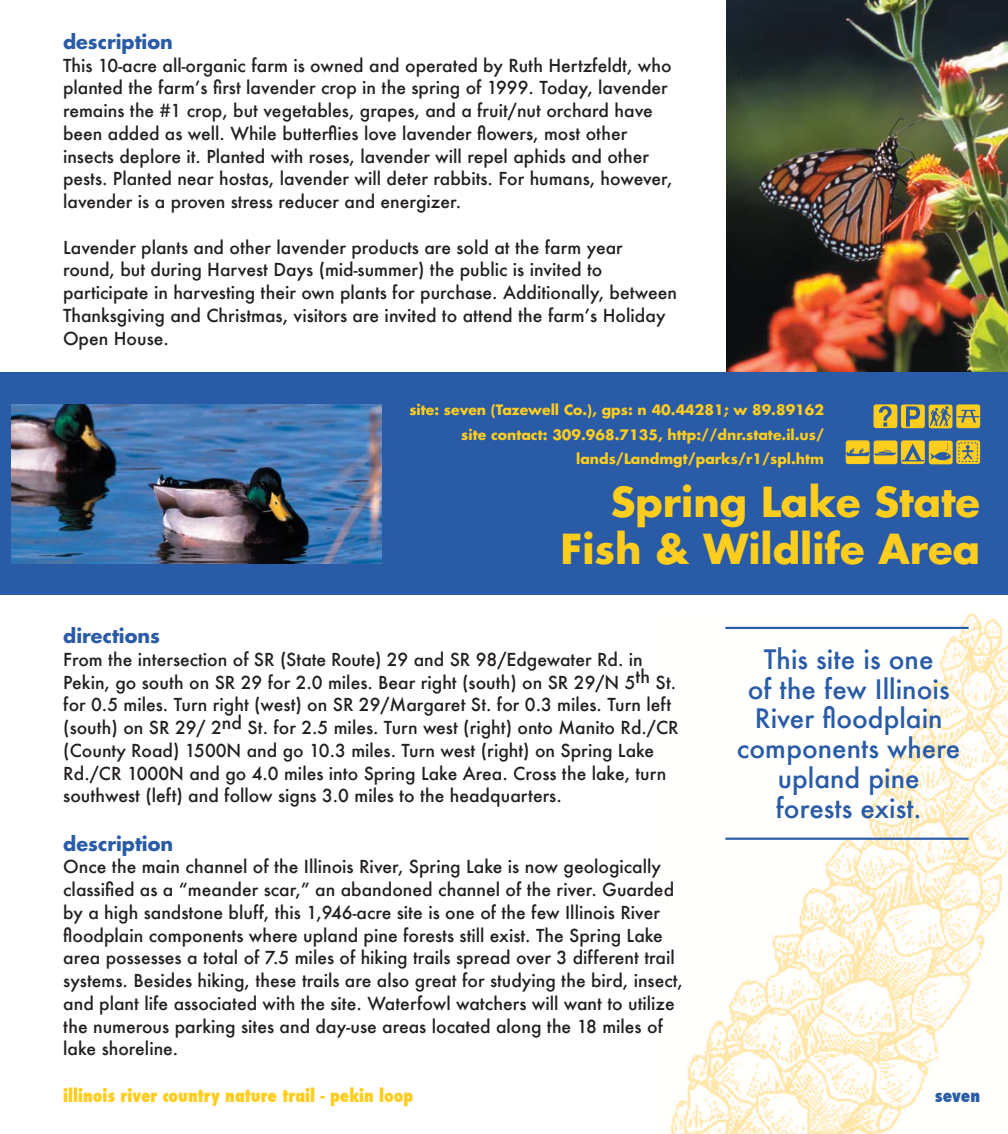
<style>
.page{position:relative;width:1008px;height:1134px;background:#fff}
.page>*{position:absolute;margin:0;border:0;box-sizing:border-box;transform-origin:0 0}
.t1{font:700 40.25px/47.2px "Futura";color:#ffcd1e;text-align:right}
.t2{font:500 26.25px/29.8px "Futura";color:#295ba6;text-align:center}
.t3{font:700 19.25px "Futura";color:#295ba6}
.t4{font:500 17.5px/22.8px "Futura";color:#231f20}
.t5{font:800 condensed 17.5px "Futura";color:#ffcd1e}
.t6{font:800 condensed 17.5px "Futura";letter-spacing:-.005em;color:#295ba6}
.t7{font:700 14px/24.5px "Futura";color:#ffcd1e;text-align:right}
</style>
<div class="page">
<img style="left:670px;top:613px;width:338px;height:521px">
<img style="left:726px;top:0;width:282px;height:373px">
<div style="left:0;top:373px;width:1008px;height:222px;background:#295ba6"></div>
<img style="left:12px;top:404px;width:370px;height:160px">
<div style="left:901px;top:404px;width:24px;height:24px;background:#ffcd1e;border-radius:3px"></div>
<svg style="left:906px;top:406px;width:14px;height:21px"></svg>
<svg style="left:929px;top:405px;width:23px;height:23px"></svg>
<svg style="left:930px;top:406px;width:21px;height:20px"></svg>
<div style="left:846px;top:440px;width:24px;height:24px;background:#ffcd1e;border-radius:3px"></div>
<div style="left:874px;top:440px;width:23px;height:24px;background:#ffcd1e;border-radius:3px"></div>
<div style="left:956px;top:404px;width:24px;height:24px;background:#ffcd1e;border-radius:3px"></div>
<svg style="left:958px;top:410px;width:21px;height:13px"></svg>
<div style="left:874px;top:404px;width:23px;height:24px;background:#ffcd1e;border-radius:3px"></div>
<svg style="left:879px;top:406px;width:13px;height:20px"></svg>
<div style="left:929px;top:441px;width:24px;height:23px;background:#ffcd1e;border-radius:3px"></div>
<svg style="left:930px;top:443px;width:21px;height:18px"></svg>
<svg style="left:956px;top:440px;width:24px;height:24px"></svg>
<svg style="left:962px;top:445px;width:12px;height:16px"></svg>
<div style="left:901px;top:440px;width:24px;height:24px;background:linear-gradient(to right,#ffcd1e,#ffcd1e);border-radius:3px"></div>
<svg style="left:846px;top:444px;width:78px;height:17px"></svg>
<hr style="left:725px;top:627px;width:244px;height:2px;background:#295ba6">
<hr style="left:725px;top:838px;width:244px;height:2px;background:#295ba6">
<p class="t3" style="left:63px;top:33px;width:111px">description</p>
<p class="t4" style="left:63px;top:53px;width:611px">This 10-acre all-organic farm is owned and operated by Ruth Hertzfeldt, who planted the farmʼs first lavender crop in the spring of 1999. Today, lavender remains the #1 crop, but vegetables, grapes, and a fruit/nut orchard have been added as well. While butterflies love lavender flowers, most other insects deplore it. Planted with roses, lavender will repel aphids and other pests. Planted near hostas, lavender will deter rabbits. For humans, however, lavender is a proven stress reducer and energizer.</p>
<p class="t4" style="left:63px;top:235px;width:615px">Lavender plants and other lavender products are sold at the farm year round, but during Harvest Days (mid-summer) the public is invited to participate in harvesting their own plants for purchase. Additionally, between Thanksgiving and Christmas, visitors are invited to attend the farmʼs Holiday Open House.</p>
<p class="t7" style="left:409px;top:399px;width:416px">site: seven (Tazewell Co.), gps: n 40.44281; w 89.89162 site contact: 309.968.7135, http://dnr.state.il.us/ lands/Landmgt/parks/r1/spl.htm</p>
<h1 class="t1" style="left:561px;top:481px;width:421px">Spring Lake State<br>Fish &amp; Wildlife Area</h1>
<p class="t3" style="left:63px;top:627px;width:98px">directions</p>
<p class="t4" style="left:63px;top:648px;width:617px">From the intersection of SR (State Route) 29 and SR 98/Edgewater Rd. in Pekin, go south on SR 29 for 2.0 miles. Bear right (south) on SR 29/N 5th St. for 0.5 miles. Turn right (west) on SR 29/Margaret St. for 0.3 miles. Turn left (south) on SR 29/ 2nd St. for 2.5 miles. Turn west (right) onto Manito Rd./CR (County Road) 1500N and go 10.3 miles. Turn west (right) on Spring Lake Rd./CR 1000N and go 4.0 miles into Spring Lake Area. Cross the lake, turn southwest (left) and follow signs 3.0 miles to the headquarters.</p>
<p class="t3" style="left:63px;top:835px;width:111px">description</p>
<p class="t4" style="left:63px;top:855px;width:621px">Once the main channel of the Illinois River, Spring Lake is now geologically classified as a “meander scar,” an abandoned channel of the river. Guarded by a high sandstone bluff, this 1,946-acre site is one of the few Illinois River floodplain components where upland pine forests still exist. The Spring Lake area possesses a total of 7.5 miles of hiking trails spread over 3 different trail systems. Besides hiking, these trails are also great for studying the bird, insect, and plant life associated with the site. Waterfowl watchers will want to utilize the numerous parking sites and day-use areas located along the 18 miles of lake shoreline.</p>
<p class="t5" style="left:63px;top:1085px;width:352px">illinois river country nature trail - pekin loop</p>
<h2 class="t2" style="left:737px;top:644px;width:225px">This site is one<br>of the few Illinois<br>River floodplain components where upland pine forests exist.</h2>
<p class="t6" style="left:935px;top:1084px;width:47px">seven</p>
</div>
